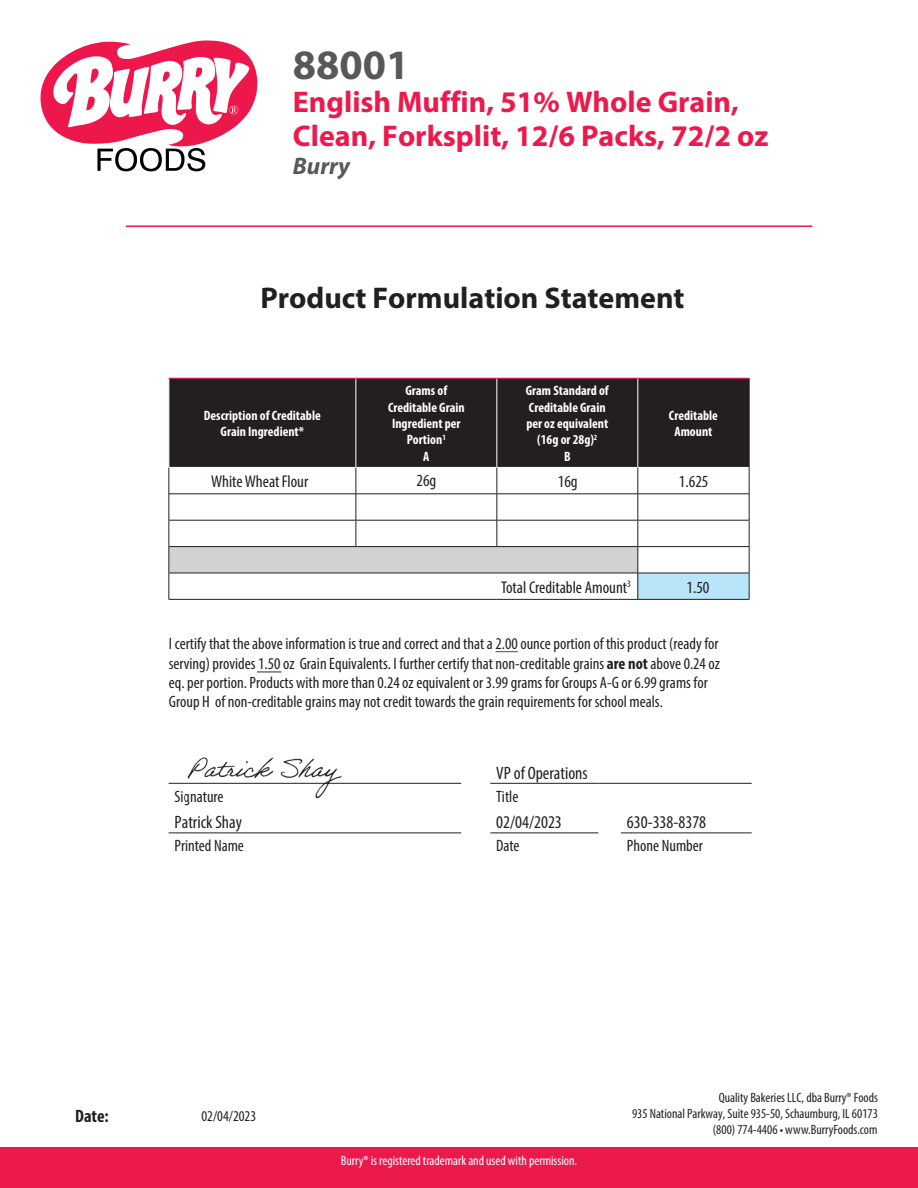
<style>
.page{position:relative;width:918px;height:1188px;background:#fff}
.page>*{position:absolute;margin:0;border:0;box-sizing:border-box;transform-origin:0 0}
.t1{font:700 42px "Myriad Pro";color:#57585a}
.t2{font:700 30px/33.9px "Myriad Pro";color:#ec1a4c}
.t3{font:700 30px "Myriad Pro";color:#231f20}
.t4{font:italic 700 24px "Myriad Pro";color:#57585a}
.t5{font:condensed 18px "Myriad Pro";color:#231f20}
.t6{font:700 condensed 18px "Myriad Pro";color:#231f20}
.t7{font:condensed 17.1px "Myriad Pro";color:#231f20}
.t8{font:condensed 16.5px/19.5px "Myriad Pro";color:#231f20}
.t9{font:condensed 15px "Myriad Pro";color:#231f20}
.t10{font:700 condensed 13.65px/16.4px "Myriad Pro";color:#fff;text-align:center}
.t11{font:condensed 13.5px/16.2px "Myriad Pro";color:#231f20;text-align:right}
.t12{font:condensed 13.5px "Myriad Pro";color:#fff}
.s1{font-weight:700}
</style>
<div class="page">
<hr style="left:126px;top:225px;width:686px;height:2px;background:#ec1a4c">
<div style="left:0;top:1148px;width:918px;height:40px;background:#ec1a4c"></div>
<svg style="left:40px;top:40px;width:217px;height:131px"></svg>
<div style="left:170px;top:379px;width:579px;height:88px;background:#231f20"></div>
<div style="left:169px;top:547px;width:469px;height:26px;background:#d1d2d4"></div>
<div style="left:638px;top:573px;width:111px;height:26px;background:#b9e5fa"></div>
<hr style="left:356px;top:378px;width:1px;height:89px;background:#fff">
<hr style="left:497px;top:378px;width:1px;height:89px;background:#fff">
<hr style="left:638px;top:378px;width:1px;height:89px;background:#fff">
<hr style="left:169px;top:378px;width:187px;height:1px;background:#ec1a4c">
<hr style="left:356px;top:378px;width:141px;height:1px;background:#ec1a4c">
<hr style="left:497px;top:378px;width:141px;height:1px;background:#ec1a4c">
<hr style="left:638px;top:378px;width:111px;height:1px;background:#ec1a4c">
<hr style="left:749px;top:378px;width:1px;height:89px;background:#231f20">
<hr style="left:169px;top:494px;width:187px;height:1px;background:#231f20">
<hr style="left:356px;top:494px;width:141px;height:1px;background:#231f20">
<hr style="left:497px;top:494px;width:141px;height:1px;background:#231f20">
<hr style="left:638px;top:494px;width:111px;height:1px;background:#231f20">
<hr style="left:169px;top:520px;width:187px;height:1px;background:#231f20">
<hr style="left:356px;top:520px;width:141px;height:1px;background:#231f20">
<svg style="left:356px;top:468px;width:1px;height:78px"></svg>
<hr style="left:497px;top:520px;width:141px;height:1px;background:#231f20">
<svg style="left:497px;top:468px;width:1px;height:78px"></svg>
<hr style="left:638px;top:520px;width:111px;height:1px;background:#231f20">
<hr style="left:169px;top:546px;width:187px;height:1px;background:#231f20">
<hr style="left:356px;top:546px;width:141px;height:1px;background:#231f20">
<hr style="left:497px;top:546px;width:141px;height:1px;background:#231f20">
<hr style="left:638px;top:546px;width:111px;height:1px;background:#231f20">
<hr style="left:169px;top:573px;width:187px;height:1px;background:#231f20">
<svg style="left:169px;top:468px;width:1px;height:131px"></svg>
<hr style="left:356px;top:573px;width:141px;height:1px;background:#231f20">
<hr style="left:497px;top:573px;width:141px;height:1px;background:#231f20">
<hr style="left:638px;top:573px;width:111px;height:1px;background:#231f20">
<svg style="left:638px;top:468px;width:1px;height:131px"></svg>
<svg style="left:749px;top:467px;width:1px;height:132px"></svg>
<hr style="left:169px;top:599px;width:187px;height:1px;background:#231f20">
<hr style="left:356px;top:599px;width:141px;height:1px;background:#231f20">
<hr style="left:497px;top:599px;width:141px;height:1px;background:#231f20">
<hr style="left:638px;top:599px;width:111px;height:1px;background:#231f20">
<hr style="left:169px;top:783px;width:292px;height:1px;background:#231f20">
<hr style="left:490px;top:783px;width:108px;height:1px;background:#231f20">
<svg style="left:598px;top:783px;width:23px;height:1px"></svg>
<hr style="left:621px;top:783px;width:131px;height:1px;background:#231f20">
<hr style="left:490px;top:833px;width:108px;height:1px;background:#231f20">
<hr style="left:621px;top:833px;width:131px;height:1px;background:#231f20">
<hr style="left:169px;top:833px;width:292px;height:1px;background:#231f20">
<img style="left:186px;top:757px;width:158px;height:42px">
<hr style="left:496px;top:651px;width:22px;height:2px;background:#231f20">
<svg style="left:257px;top:672px;width:25px;height:1px"></svg>
<h1 class="t1" style="left:293px;top:38px;width:118px">88001</h1>
<h2 class="t2" style="left:293px;top:84px;width:477px">English Muffin, 51% Whole Grain,<br>Clean, Forksplit, 12/6 Packs, 72/2 oz</h2>
<h3 class="t4" style="left:293px;top:150px;width:59px">Burry</h3>
<h2 class="t3" style="left:260px;top:278px;width:426px">Product Formulation Statement</h2>
<p class="t10" style="left:204px;top:407px;width:118px">Description of Creditable<br>Grain Ingredient*</p>
<p class="t10" style="left:388px;top:382px;width:78px">Grams of<br>Creditable Grain<br>Ingredient per<br>Portion<sup>1<br></sup>A</p>
<p class="t10" style="left:526px;top:382px;width:85px">Gram Standard of<br>Creditable Grain per oz equivalent (16g or 28g)<sup>2<br></sup>B</p>
<p class="t10" style="left:669px;top:407px;width:51px">Creditable<br>Amount</p>
<p class="t7" style="left:211px;top:471px;width:99px">White Wheat Flour</p>
<p class="t7" style="left:417px;top:470px;width:21px">26g</p>
<p class="t7" style="left:558px;top:471px;width:21px">16g</p>
<p class="t7" style="left:679px;top:471px;width:31px">1.625</p>
<p class="t7" style="left:501px;top:577px;width:131px">Total Creditable Amount<sup>3</sup></p>
<p class="t7" style="left:686px;top:577px;width:24px">1.50</p>
<p class="t8" style="left:169px;top:633px;width:553px">I certify that the above information is true and correct and that a 2.00 ounce portion of this product (ready for serving) provides 1.50 oz Grain Equivalents. I further certify that non-creditable grains <span class="s1">are not</span> above 0.24 oz eq. per portion. Products with more than 0.24 oz equivalent or 3.99 grams for Groups A-G or 6.99 grams for Group H of non-creditable grains may not credit towards the grain requirements for school meals.</p>
<p class="t5" style="left:496px;top:762px;width:93px">VP of Operations</p>
<p class="t8" style="left:175px;top:786px;width:50px">Signature</p>
<p class="t8" style="left:496px;top:786px;width:24px">Title</p>
<p class="t5" style="left:175px;top:811px;width:69px">Patrick Shay</p>
<p class="t5" style="left:496px;top:811px;width:67px">02/04/2023</p>
<p class="t5" style="left:627px;top:811px;width:81px">630-338-8378</p>
<p class="t8" style="left:175px;top:836px;width:71px">Printed Name</p>
<p class="t8" style="left:496px;top:836px;width:25px">Date</p>
<p class="t8" style="left:627px;top:836px;width:77px">Phone Number</p>
<p class="t6" style="left:75px;top:1105px;width:35px">Date:</p>
<p class="t9" style="left:201px;top:1107px;width:56px">02/04/2023</p>
<p class="t12" style="left:341px;top:1153px;width:238px">Burry® is registered trademark and used with permission.</p>
<p class="t11" style="left:632px;top:1089px;width:247px">Quality Bakeries LLC, dba Burry® Foods<br>935 National Parkway, Suite 935-50, Schaumburg, IL 60173 (800) 774-4406 • www.BurryFoods.com</p>
</div>
